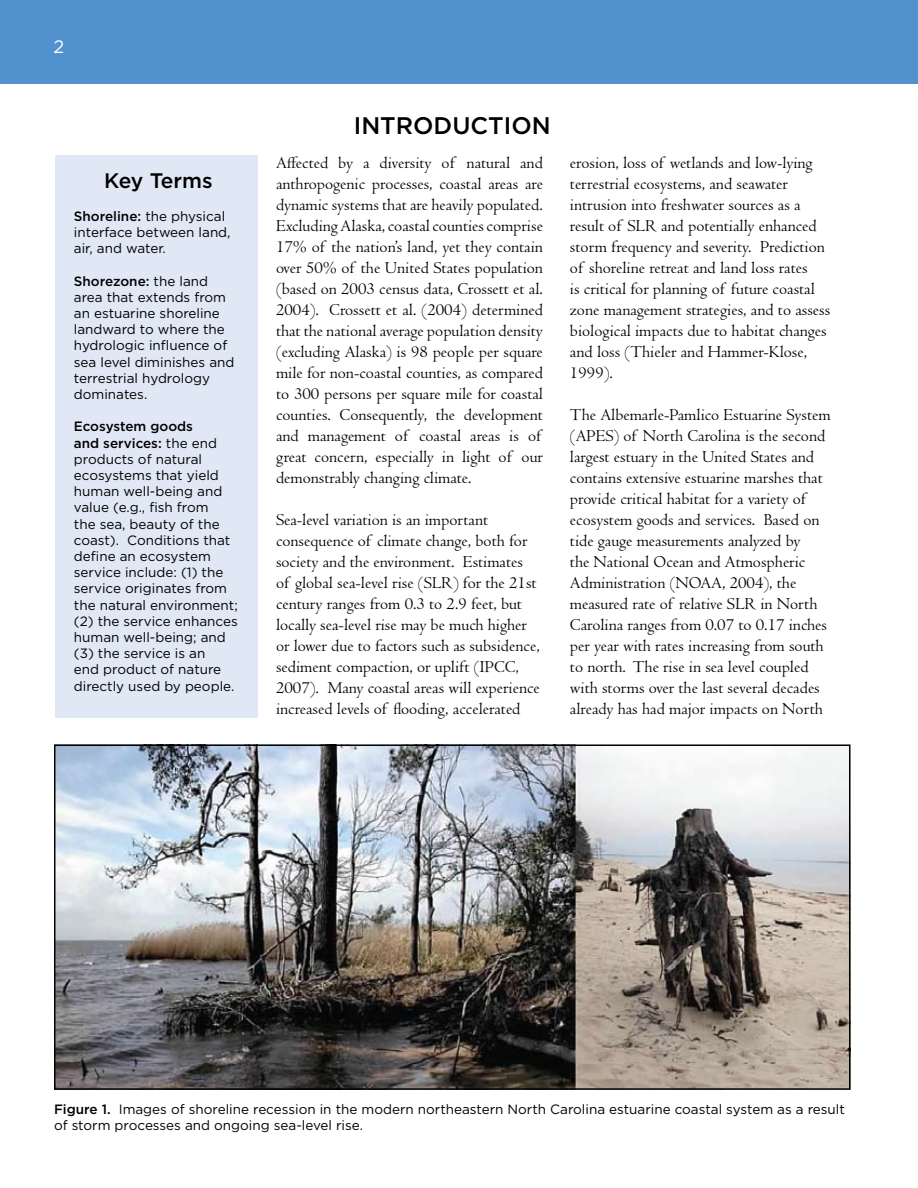
<style>
.page{position:relative;width:918px;height:1188px;background:#fff}
.page>*{position:absolute;margin:0;border:0;box-sizing:border-box;transform-origin:0 0}
.t1{font:500 24px "Gotham";color:#000}
.t2{font:500 21px "Gotham";letter-spacing:-.015em;color:#000}
.t3{font:18px "Gotham";color:#fff}
.t4{font:17.25px/21px "Centaur MT Std";color:#000}
.t5{font:13.5px/16.2px "Gotham";color:#000}
.s1{font-weight:500}
</style>
<div class="page">
<div style="left:0;top:0;width:918px;height:84px;background:#5191cd"></div>
<div style="left:56px;top:155px;width:202px;height:563px;background:#e0e7f5"></div>
<img style="left:56px;top:746px;width:793px;height:342px">
<p class="t3" style="left:53px;top:37px;width:12px">2</p>
<p class="t2" style="left:104px;top:169px;width:110px">Key Terms</p>
<p class="t5" style="left:74px;top:208px;width:158px"><span class="s1">Shoreline:</span> the physical interface between land, air, and water.</p>
<p class="t5" style="left:74px;top:273px;width:162px"><span class="s1">Shorezone:</span> the land area that extends from an estuarine shoreline landward to where the hydrologic influence of sea level diminishes and terrestrial hydrology dominates.</p>
<p class="t5" style="left:74px;top:418px;width:165px"><span class="s1">Ecosystem goods<br>and services:</span> the end products of natural ecosystems that yield human well-being and value (e.g., fish from<br>the sea, beauty of the coast). Conditions that define an ecosystem service include: (1) the service originates from the natural environment; (2) the service enhances human well-being; and (3) the service is an<br>end product of nature directly used by people.</p>
<h1 class="t1" style="left:354px;top:112px;width:199px">INTRODUCTION</h1>
<p class="t4" style="left:276px;top:153px;width:269px;text-align:justify">Affected by a diversity of natural and anthropogenic processes, coastal areas are dynamic systems that are heavily populated.<br>Excluding Alaska, coastal counties comprise 17% of the nation’s land, yet they contain over 50% of the United States population (based on 2003 census data, Crossett et al.<br>2004). Crossett et al. (2004) determined that the national average population density (excluding Alaska) is 98 people per square mile for non-coastal counties, as compared to 300 persons per square mile for coastal counties. Consequently, the development and management of coastal areas is of great concern, especially in light of our demonstrably changing climate.</p>
<p class="t4" style="left:276px;top:510px;width:265px">Sea-level variation is an important consequence of climate change, both for society and the environment. Estimates of global sea-level rise (SLR) for the 21st century ranges from 0.3 to 2.9 feet, but locally sea-level rise may be much higher or lower due to factors such as subsidence, sediment compaction, or uplift (IPCC, 2007). Many coastal areas will experience increased levels of flooding, accelerated</p>
<p class="t4" style="left:570px;top:152px;width:262px">erosion, loss of wetlands and low-lying terrestrial ecosystems, and seawater intrusion into freshwater sources as a result of SLR and potentially enhanced storm frequency and severity. Prediction of shoreline retreat and land loss rates<br>is critical for planning of future coastal zone management strategies, and to assess biological impacts due to habitat changes and loss (Thieler and Hammer-Klose, 1999).</p>
<p class="t4" style="left:570px;top:404px;width:262px">The Albemarle-Pamlico Estuarine System (APES) of North Carolina is the second largest estuary in the United States and contains extensive estuarine marshes that provide critical habitat for a variety of ecosystem goods and services. Based on tide gauge measurements analyzed by<br>the National Ocean and Atmospheric Administration (NOAA, 2004), the measured rate of relative SLR in North Carolina ranges from 0.07 to 0.17 inches per year with rates increasing from south to north. The rise in sea level coupled with storms over the last several decades already has had major impacts on North</p>
<p class="t5" style="left:54px;top:1101px;width:792px"><span class="s1">Figure 1.</span> Images of shoreline recession in the modern northeastern North Carolina estuarine coastal system as a result of storm processes and ongoing sea-level rise.</p>
</div>
